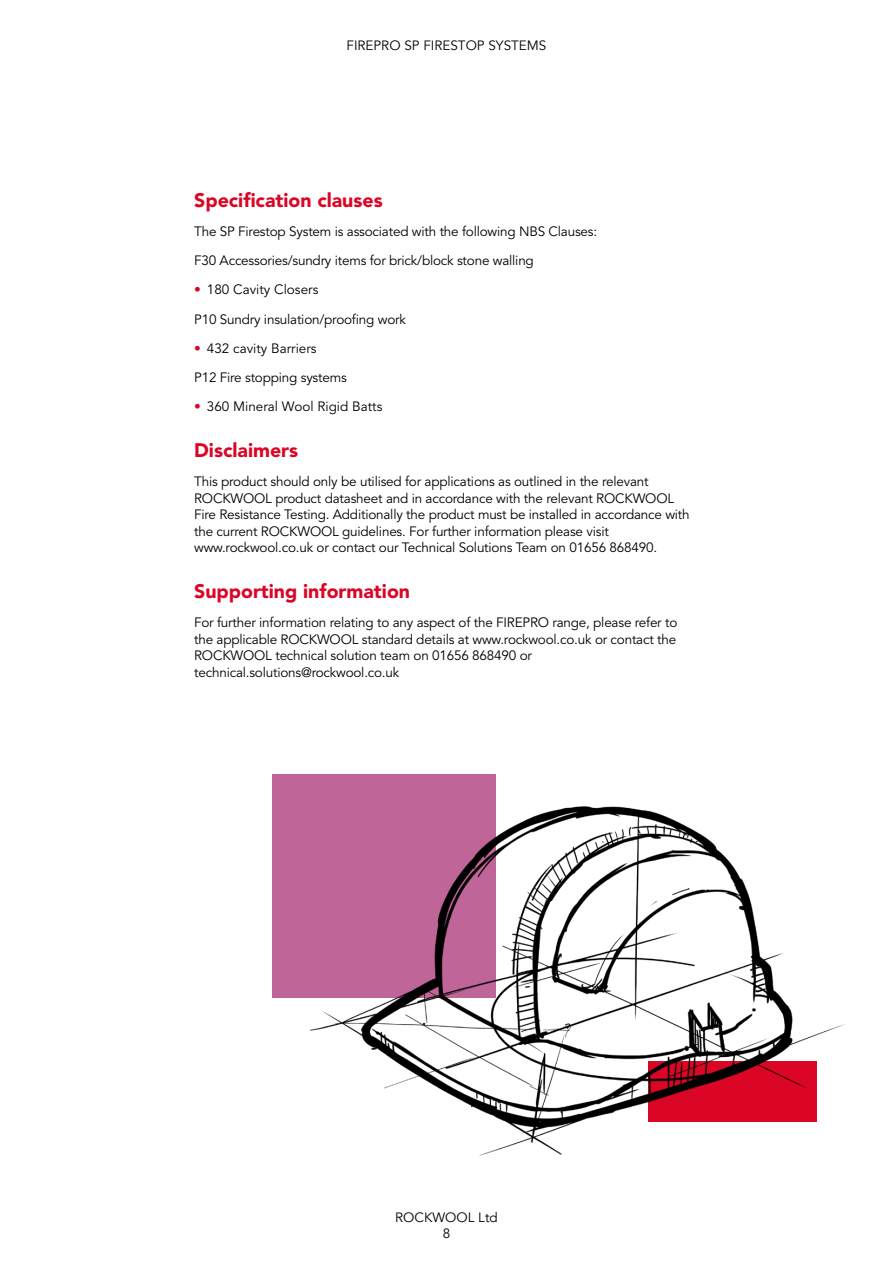
<style>
.page{position:relative;width:893px;height:1263px;background:#fff}
.page>*{position:absolute;margin:0;border:0;box-sizing:border-box;transform-origin:0 0}
.t1{font:900 19.5px "Avenir LT Std";color:#db0626}
.t2{font:13.5px/16.5px "Avenir LT Std";letter-spacing:-.015em;color:#000}
.t3{font:13.5px/16.2px "Avenir";color:#000;text-align:center}
.s1{font-weight:900;color:#db0626}
</style>
<div class="page">
<img style="left:272px;top:774px;width:573px;height:382px">
<p class="t3" style="left:346px;top:37px;width:201px">FIREPRO SP FIRESTOP SYSTEMS</p>
<h1 class="t1" style="left:194px;top:188px;width:190px">Specification clauses</h1>
<p class="t2" style="left:194px;top:217px;width:404px;line-height:29.2px">The SP Firestop System is associated with the following NBS Clauses:<br>F30 Accessories/sundry items for brick/block stone walling</p>
<p class="t2" style="left:194px;top:275px;width:213px;line-height:29.2px"><span class="s1">•</span> 180 Cavity Closers<br>P10 Sundry insulation/proofing work</p>
<p class="t2" style="left:194px;top:334px;width:154px;line-height:29.2px"><span class="s1">•</span> 432 cavity Barriers<br>P12 Fire stopping systems</p>
<p class="t2" style="left:194px;top:399px;width:190px"><span class="s1">•</span> 360 Mineral Wool Rigid Batts</p>
<h1 class="t1" style="left:194px;top:439px;width:106px">Disclaimers</h1>
<p class="t2" style="left:194px;top:474px;width:497px">This product should only be utilised for applications as outlined in the relevant ROCKWOOL product datasheet and in accordance with the relevant ROCKWOOL Fire Resistance Testing. Additionally the product must be installed in accordance with the current ROCKWOOL guidelines. For further information please visit www.rockwool.co.uk or contact our Technical Solutions Team on 01656 868490.</p>
<h1 class="t1" style="left:194px;top:580px;width:217px">Supporting information</h1>
<p class="t2" style="left:194px;top:615px;width:485px">For further information relating to any aspect of the FIREPRO range, please refer to the applicable ROCKWOOL standard details at www.rockwool.co.uk or contact the ROCKWOOL technical solution team on 01656 868490 or technical.solutions@rockwool.co.uk</p>
<p class="t3" style="left:395px;top:1209px;width:104px">ROCKWOOL Ltd<br>8</p>
</div>
